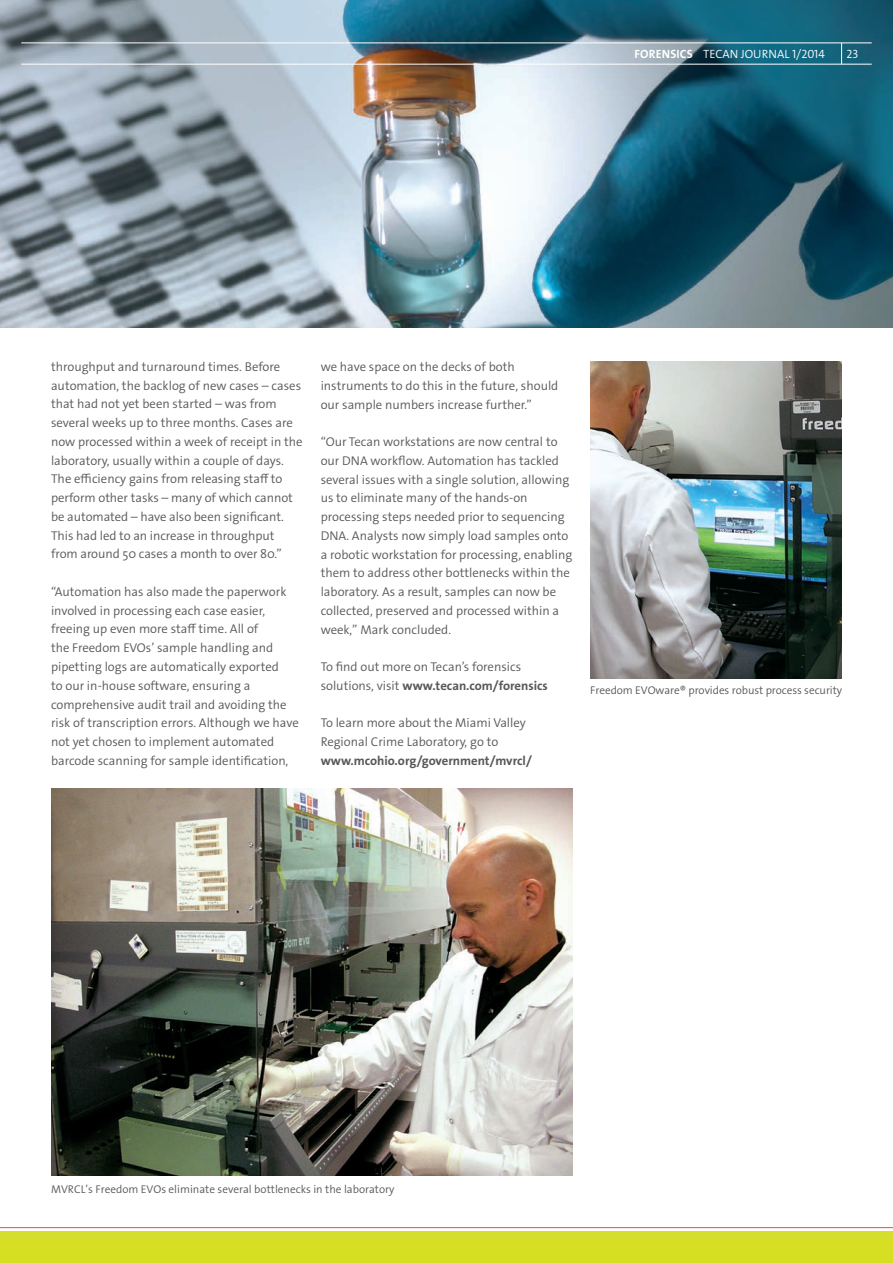
<style>
.page{position:relative;width:893px;height:1263px;background:#fff}
.page>*{position:absolute;margin:0;border:0;box-sizing:border-box;transform-origin:0 0}
.t1{font:300 12.75px/18.8px "The Sans Os F";color:#57585a}
.t2{font:700 12.75px "The Sans Os F";color:#57585a}
.t3{font:300 12px "The Sans Os F";color:#fff}
.t4{font:700 12px "The Sans Os F";letter-spacing:.015em;color:#fff}
.t5{font:300 11.25px "The Sans Os F";color:#57585a}
.s1{font-weight:700}
</style>
<div class="page">
<img style="left:0;top:0;width:893px;height:327px">
<div style="left:0;top:1231px;width:893px;height:32px;background:#d6df21"></div>
<hr style="left:0;top:1235px;width:893px;height:1px;background:#aed3e0">
<hr style="left:0;top:1227px;width:893px;height:1px;background:#f04d22">
<svg style="left:841px;top:44px;width:1px;height:20px"></svg>
<hr style="left:21px;top:43px;width:851px;height:1px;background:#fff">
<hr style="left:21px;top:64px;width:851px;height:1px;background:#fff">
<img style="left:51px;top:789px;width:521px;height:386px">
<img style="left:590px;top:361px;width:252px;height:317px">
<p class="t4" style="left:634px;top:46px;width:53px">Forensics</p>
<p class="t3" style="left:703px;top:46px;width:123px">TECAN JOURNAL 1/2014</p>
<p class="t3" style="left:847px;top:46px;width:13px">23</p>
<p class="t1" style="left:51px;top:357px;width:253px">throughput and turnaround times. Before automation, the backlog of new cases – cases that had not yet been started – was from several weeks up to three months. Cases are now processed within a week of receipt in the laboratory, usually within a couple of days.<br>The efficiency gains from releasing staff to perform other tasks – many of which cannot be automated – have also been significant.<br>This had led to an increase in throughput from around 50 cases a month to over 80.”</p>
<p class="t1" style="left:51px;top:582px;width:249px">“Automation has also made the paperwork involved in processing each case easier, freeing up even more staff time. All of<br>the Freedom EVOs’ sample handling and pipetting logs are automatically exported<br>to our in-house software, ensuring a comprehensive audit trail and avoiding the risk of transcription errors. Although we have not yet chosen to implement automated barcode scanning for sample identification,</p>
<p class="t1" style="left:321px;top:357px;width:239px">we have space on the decks of both instruments to do this in the future, should our sample numbers increase further.”</p>
<p class="t1" style="left:321px;top:432px;width:253px">“Our Tecan workstations are now central to our DNA workflow. Automation has tackled several issues with a single solution, allowing us to eliminate many of the hands-on processing steps needed prior to sequencing DNA. Analysts now simply load samples onto a robotic workstation for processing, enabling them to address other bottlenecks within the laboratory. As a result, samples can now be collected, preserved and processed within a week,” Mark concluded.</p>
<p class="t1" style="left:321px;top:657px;width:229px">To find out more on Tecan’s forensics solutions, visit <span class="s1">www.tecan.com/forensics</span></p>
<p class="t1" style="left:321px;top:714px;width:207px">To learn more about the Miami Valley<br>Regional Crime Laboratory, go to</p>
<p class="t2" style="left:321px;top:752px;width:213px">www.mcohio.org/government/mvrcl/</p>
<p class="t5" style="left:590px;top:683px;width:253px">Freedom EVOware® provides robust process security</p>
<p class="t5" style="left:51px;top:1181px;width:345px">MVRCL’s Freedom EVOs eliminate several bottlenecks in the laboratory</p>
</div>
